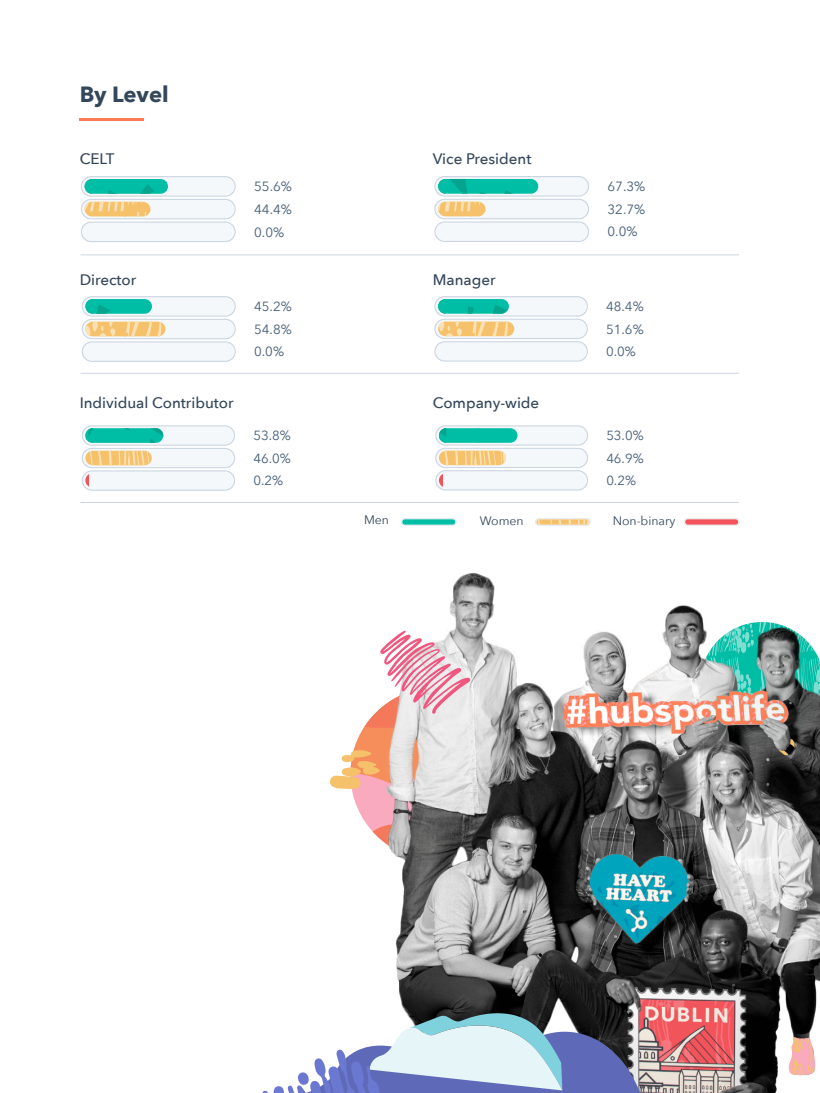
<style>
.page{position:relative;width:820px;height:1093px;background:#fff}
.page>*{position:absolute;margin:0;border:0;box-sizing:border-box;transform-origin:0 0}
.t1{font:700 22px "Avenir Next";color:#33475b}
.t2{font:500 15.16px "Avenir Next";color:#33475b}
.t3{font:13.36px/22.7px "Avenir Next";color:#425b76;text-align:justify}
.t4{font:13.32px/22.7px "Avenir Next";color:#425b76;text-align:justify}
.t5{font:13.28px/22.6px "Avenir Next";color:#425b76;text-align:justify}
.t6{font:13.24px/22.5px "Avenir Next";color:#425b76;text-align:justify}
.t7{font:13.16px/22.4px "Avenir Next";color:#425b76;text-align:justify}
.t8{font:12.28px "Avenir Next";color:#33475b}
</style>
<div class="page">
<img style="left:396px;top:573px;width:423px;height:520px">
<svg style="left:262px;top:1013px;width:387px;height:80px"></svg>
<svg style="left:700px;top:622px;width:119px;height:134px;background:#7c9890"></svg>
<svg style="left:787px;top:1037px;width:30px;height:38px"></svg>
<svg style="left:330px;top:631px;width:140px;height:229px"></svg>
<hr style="left:80px;top:118px;width:64px;height:3px;background:#ff7a59">
<svg style="left:81px;top:176px;width:154px;height:66px"></svg>
<hr style="left:80px;top:254px;width:658px;height:1px;background:#cbd6e2">
<svg style="left:434px;top:176px;width:155px;height:66px"></svg>
<svg style="left:82px;top:296px;width:154px;height:66px"></svg>
<hr style="left:80px;top:373px;width:658px;height:1px;background:#cbd6e2">
<svg style="left:434px;top:296px;width:153px;height:66px"></svg>
<svg style="left:82px;top:425px;width:153px;height:66px"></svg>
<hr style="left:80px;top:502px;width:658px;height:1px;background:#cbd6e2">
<svg style="left:435px;top:425px;width:153px;height:65px"></svg>
<svg style="left:401px;top:518px;width:55px;height:8px"></svg>
<div style="left:402px;top:519px;width:53px;height:6px;background:#00bda5;border-radius:3px"></div>
<svg style="left:535px;top:518px;width:55px;height:8px"></svg>
<svg style="left:536px;top:519px;width:53px;height:6px"></svg>
<svg style="left:684px;top:518px;width:55px;height:8px"></svg>
<div style="left:685px;top:519px;width:52px;height:6px;background:#f2545b;border-radius:3px"></div>
<h1 class="t1" style="left:80px;top:75px;width:91px">By Level</h1>
<p class="t2" style="left:80px;top:145px;width:36px">CELT</p>
<p class="t2" style="left:432px;top:145px;width:100px">Vice President</p>
<p class="t3" style="left:254px;top:175px;width:39px">55.6% 44.4% 0.0%</p>
<p class="t4" style="left:607px;top:175px;width:39px">67.3% 32.7% 0.0%</p>
<p class="t2" style="left:80px;top:266px;width:58px">Director</p>
<p class="t2" style="left:432px;top:266px;width:64px">Manager</p>
<p class="t5" style="left:254px;top:295px;width:39px">45.2% 54.8% 0.0%</p>
<p class="t6" style="left:606px;top:295px;width:39px">48.4% 51.6% 0.0%</p>
<p class="t2" style="left:80px;top:390px;width:155px">Individual Contributor</p>
<p class="t2" style="left:432px;top:390px;width:108px">Company-wide</p>
<p class="t6" style="left:253px;top:424px;width:39px">53.8% 46.0% 0.2%</p>
<p class="t7" style="left:606px;top:424px;width:39px">53.0% 46.9% 0.2%</p>
<p class="t8" style="left:364px;top:510px;width:27px">Men</p>
<p class="t8" style="left:479px;top:511px;width:45px">Women</p>
<p class="t8" style="left:612px;top:511px;width:64px">Non-binary</p>
</div>
